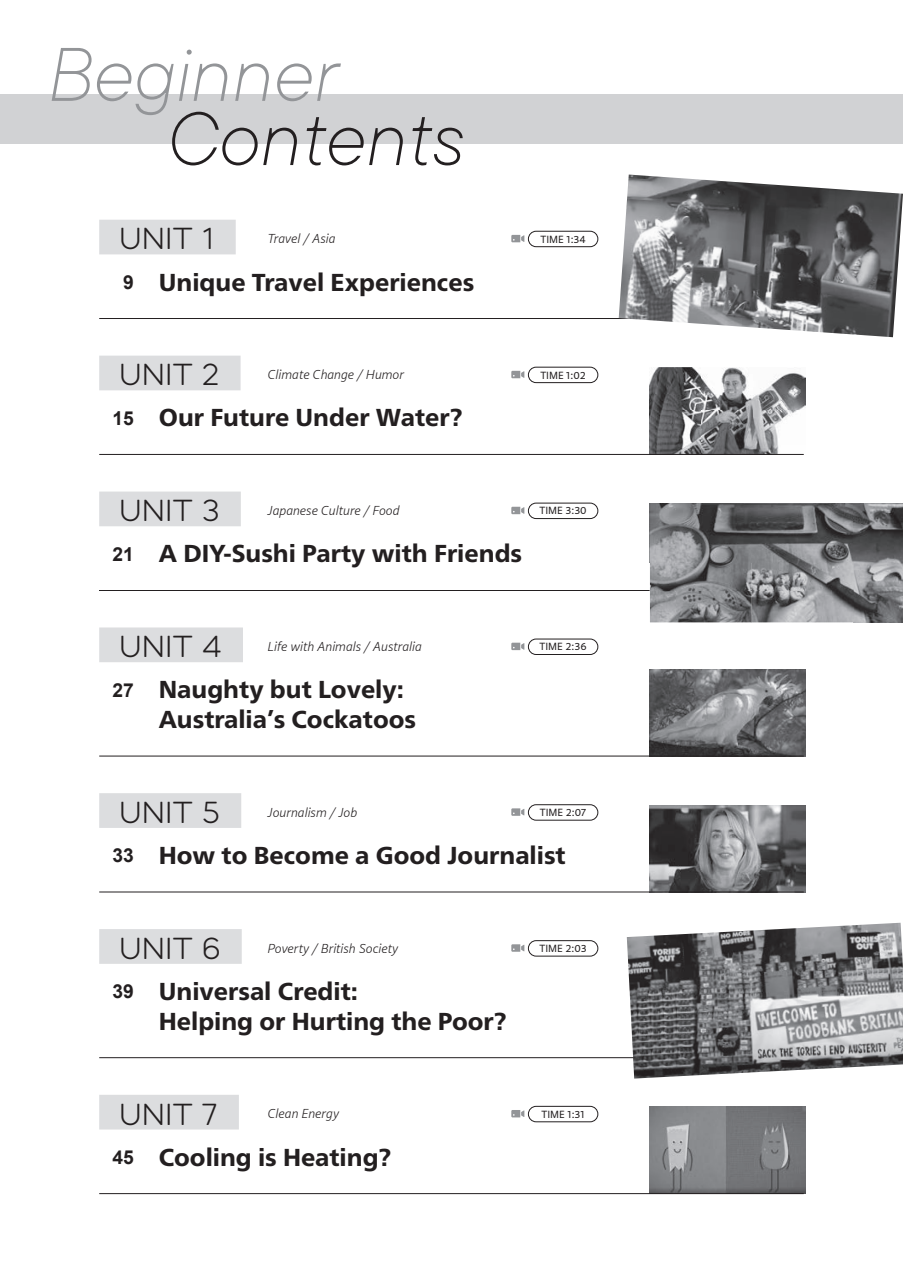
<style>
.page{position:relative;width:903px;height:1275px;background:#fff}
.page>*{position:absolute;margin:0;border:0;box-sizing:border-box;transform-origin:0 0}
.t1{font:italic 200 84px "TT Commons";color:#231f20}
.t2{font:italic 200 84px "TT Commons";color:#939598}
.t3{font:300 31.5px "Mazzard Soft M";color:#231f20}
.t4{font:800 24.5px/29.8px "Frutiger Neue LT Pro";color:#231f20}
.t5{font:italic 200 13.12px "Sharoa Pro";color:#231f20}
.t6{font:10.5px "Sharoa Pro";color:#231f20}
.s1{font-family:"Arial";font-weight:700;font-size:19.25px}
</style>
<div class="page">
<img style="left:650px;top:367px;width:155px;height:87px">
<img style="left:650px;top:669px;width:155px;height:87px">
<img style="left:650px;top:805px;width:155px;height:87px">
<img style="left:650px;top:1106px;width:155px;height:87px">
<div style="left:0;top:94px;width:903px;height:50px;background:#d1d2d4"></div>
<div style="left:99px;top:220px;width:137px;height:34px;background:#dcdddf"></div>
<hr style="left:99px;top:318px;width:705px;height:1px;background:#231f20">
<div style="left:99px;top:356px;width:142px;height:34px;background:#dcdddf"></div>
<hr style="left:99px;top:454px;width:705px;height:1px;background:#231f20">
<div style="left:99px;top:492px;width:142px;height:34px;background:#dcdddf"></div>
<hr style="left:99px;top:590px;width:705px;height:1px;background:#231f20">
<div style="left:99px;top:627px;width:144px;height:35px;background:#dcdddf"></div>
<hr style="left:99px;top:756px;width:705px;height:1px;background:#231f20">
<div style="left:99px;top:793px;width:142px;height:35px;background:#dcdddf"></div>
<hr style="left:99px;top:892px;width:705px;height:1px;background:#231f20">
<div style="left:99px;top:929px;width:143px;height:35px;background:#dcdddf"></div>
<hr style="left:99px;top:1057px;width:705px;height:1px;background:#231f20">
<div style="left:99px;top:1095px;width:140px;height:34px;background:#dcdddf"></div>
<hr style="left:99px;top:1193px;width:705px;height:1px;background:#231f20">
<svg style="left:511px;top:235px;width:13px;height:7px"></svg>
<div style="left:528px;top:231px;width:70px;height:16px;border:1px solid #231f20;border-radius:8px"></div>
<svg style="left:511px;top:371px;width:13px;height:7px"></svg>
<div style="left:528px;top:367px;width:70px;height:16px;border:1px solid #231f20;border-radius:8px"></div>
<svg style="left:511px;top:507px;width:13px;height:7px"></svg>
<div style="left:528px;top:503px;width:70px;height:16px;border:1px solid #231f20;border-radius:8px"></div>
<svg style="left:511px;top:643px;width:13px;height:7px"></svg>
<div style="left:528px;top:639px;width:70px;height:16px;border:1px solid #231f20;border-radius:8px"></div>
<svg style="left:511px;top:808px;width:13px;height:8px"></svg>
<div style="left:528px;top:804px;width:70px;height:16px;border:1px solid #231f20;border-radius:8px"></div>
<svg style="left:511px;top:944px;width:13px;height:8px"></svg>
<div style="left:528px;top:940px;width:70px;height:16px;border:1px solid #231f20;border-radius:8px"></div>
<svg style="left:511px;top:1110px;width:13px;height:7px"></svg>
<div style="left:528px;top:1106px;width:70px;height:16px;border:1px solid #231f20;border-radius:8px"></div>
<img style="left:650px;top:503px;width:253px;height:119px">
<img style="left:650px;top:590px;width:154px;height:1px">
<img style="left:627px;top:923px;width:276px;height:155px">
<img style="left:619px;top:175px;width:284px;height:162px">
<h1 class="t2" style="left:45px;top:29px;width:293px">Beginner</h1>
<h1 class="t1" style="left:164px;top:94px;width:299px">Contents</h1>
<p class="t3" style="left:119px;top:220px;width:97px">UNIT 1</p>
<p class="t5" style="left:268px;top:228px;width:69px">Travel / Asia</p>
<p class="t6" style="left:540px;top:230px;width:47px">TIME 1:34</p>
<p class="t4" style="left:123px;top:267px;width:353px"><span class="s1">9</span> Unique Travel Experiences</p>
<p class="t3" style="left:119px;top:356px;width:102px">UNIT 2</p>
<p class="t5" style="left:268px;top:364px;width:138px">Climate Change / Humor</p>
<p class="t6" style="left:540px;top:366px;width:47px">TIME 1:02</p>
<p class="t4" style="left:113px;top:403px;width:351px"><span class="s1">15</span> Our Future Under Water?</p>
<p class="t3" style="left:119px;top:492px;width:102px">UNIT 3</p>
<p class="t5" style="left:268px;top:500px;width:133px">Japanese Culture / Food</p>
<p class="t6" style="left:539px;top:502px;width:49px">TIME 3:30</p>
<p class="t4" style="left:113px;top:539px;width:411px"><span class="s1">21</span> A DIY-Sushi Party with Friends</p>
<p class="t3" style="left:119px;top:628px;width:104px">UNIT 4</p>
<p class="t5" style="left:268px;top:636px;width:155px">Life with Animals / Australia</p>
<p class="t6" style="left:540px;top:638px;width:49px">TIME 2:36</p>
<p class="t4" style="left:159px;top:675px;width:259px;text-indent:-46px"><span class="s1">27</span> Naughty but Lovely:<br>Australia’s Cockatoos</p>
<p class="t3" style="left:119px;top:793px;width:103px">UNIT 5</p>
<p class="t5" style="left:268px;top:801px;width:91px">Journalism / Job</p>
<p class="t6" style="left:540px;top:804px;width:48px">TIME 2:07</p>
<p class="t4" style="left:113px;top:840px;width:455px"><span class="s1">33</span> How to Become a Good Journalist</p>
<p class="t3" style="left:119px;top:929px;width:103px">UNIT 6</p>
<p class="t5" style="left:268px;top:937px;width:133px">Poverty / British Society</p>
<p class="t6" style="left:539px;top:939px;width:49px">TIME 2:03</p>
<p class="t4" style="left:159px;top:976px;width:349px;text-indent:-46px"><span class="s1">39</span> Universal Credit:<br>Helping or Hurting the Poor?</p>
<p class="t3" style="left:119px;top:1095px;width:100px">UNIT 7</p>
<p class="t5" style="left:268px;top:1103px;width:74px">Clean Energy</p>
<p class="t6" style="left:541px;top:1105px;width:45px">TIME 1:31</p>
<p class="t4" style="left:113px;top:1142px;width:280px"><span class="s1">45</span> Cooling is Heating?</p>
</div>
